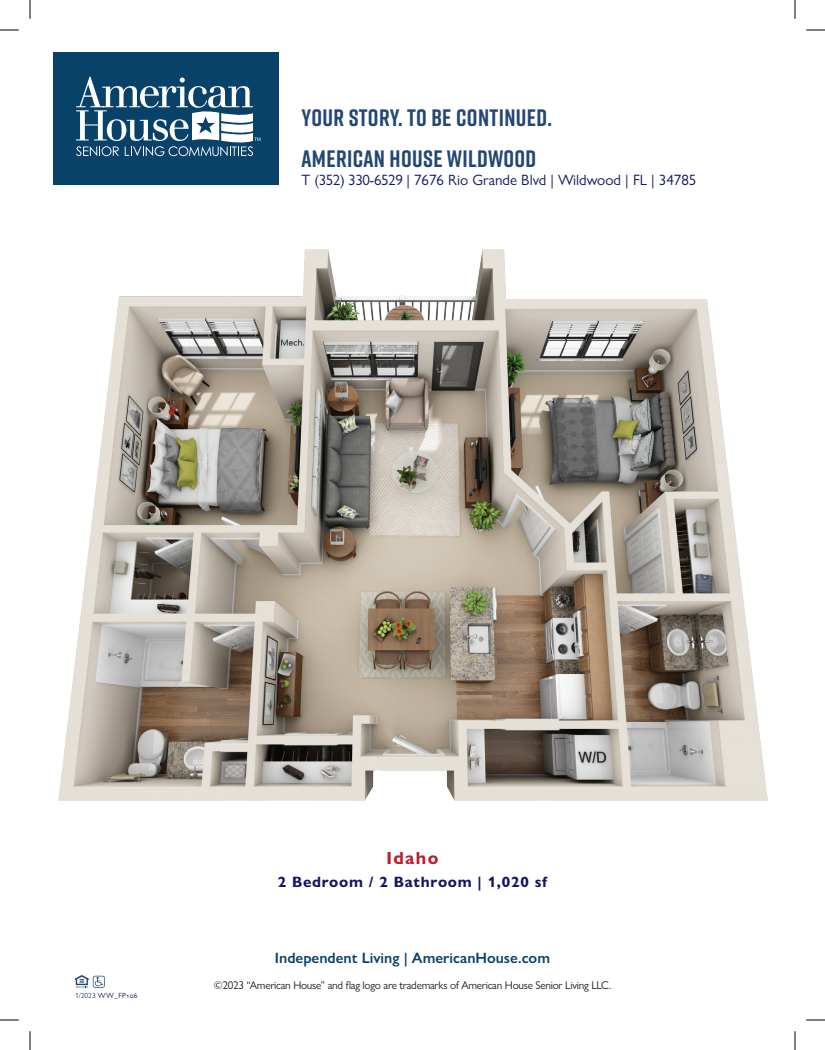
<style>
.page{position:relative;width:825px;height:1050px;background:#fff}
.page>*{position:absolute;margin:0;border:0;box-sizing:border-box;transform-origin:0 0}
.t1{font:700 23.75px "Rift";letter-spacing:.015em;color:#234773}
.t2{font:700 17.5px "Gill Sans Nova";letter-spacing:.075em;color:#b9202e}
.t3{font:15px "Gill Sans Nova";color:#121761}
.t4{font:600 15px "Gill Sans Nova";color:#094269}
.t5{font:700 15px "Gill Sans Nova";letter-spacing:.05em;color:#121761}
.t6{font:11.25px "Gill Sans Nova";letter-spacing:-.025em;color:#231f20}
.t7{font:7.5px "Gill Sans Nova";letter-spacing:.04em;color:#121761}
.s1{color:#234773}
</style>
<div class="page">
<svg style="left:75px;top:975px;width:30px;height:13px"></svg>
<div style="left:53px;top:53px;width:226px;height:132px;background:#094269"></div>
<svg style="left:76px;top:77px;width:184px;height:79px"></svg>
<img style="left:59px;top:249px;width:708px;height:552px">
<svg style="left:0;top:29px;width:19px;height:2px"></svg>
<svg style="left:806px;top:29px;width:19px;height:2px"></svg>
<svg style="left:0;top:1019px;width:19px;height:2px"></svg>
<svg style="left:806px;top:1019px;width:19px;height:2px"></svg>
<svg style="left:29px;top:0;width:2px;height:19px"></svg>
<svg style="left:29px;top:1031px;width:2px;height:19px"></svg>
<svg style="left:794px;top:0;width:2px;height:19px"></svg>
<svg style="left:794px;top:1031px;width:2px;height:19px"></svg>
<h1 class="t1" style="left:301px;top:101px;width:252px">YOUR STORY. TO BE CONTINUED.</h1>
<h1 class="t1" style="left:301px;top:142px;width:236px">AMERICAN HOUSE WILDWOOD</h1>
<h3 class="t3" style="left:301px;top:171px;width:396px">T (352) 330-6529 | 7676 Rio Grande Blvd | Wildwood | FL | 34785</h3>
<p class="t7" style="left:75px;top:990px;width:64px"><span class="s1">1/2023</span> WW_FP106</p>
<h2 class="t2" style="left:387px;top:847px;width:53px">Idaho</h2>
<h3 class="t5" style="left:278px;top:872px;width:271px">2 Bedroom / 2 Bathroom | 1,020 sf</h3>
<h3 class="t4" style="left:275px;top:949px;width:277px">Independent Living | AmericanHouse.com</h3>
<p class="t6" style="left:214px;top:979px;width:399px">©2023 “American House” and flag logo are trademarks of American House Senior Living LLC.</p>
</div>
